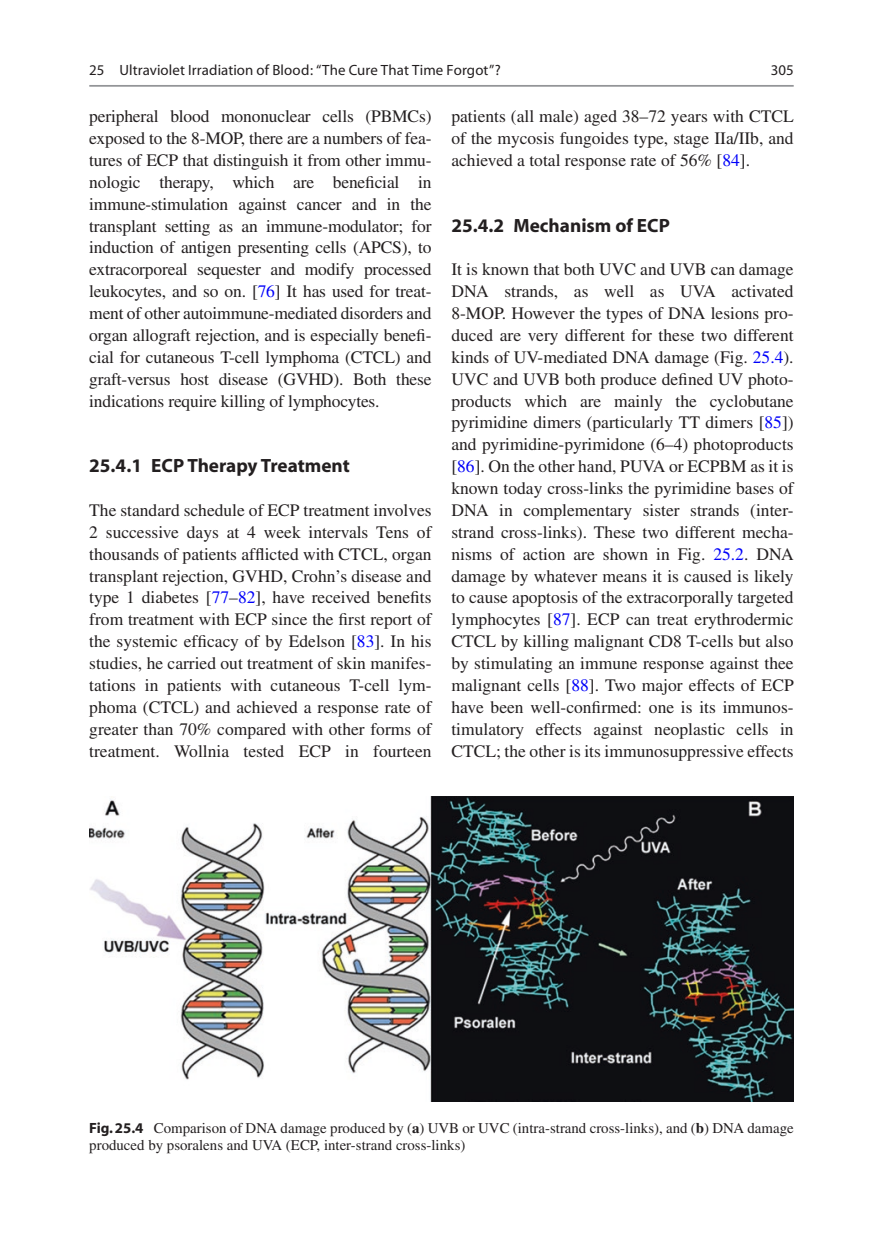
<style>
.page{position:relative;width:883px;height:1260px;background:#fff}
.page>*{position:absolute;margin:0;border:0;box-sizing:border-box;transform-origin:0 0}
.t1{font:700 19.25px "Pydcwr Hrtnlc Myriad";color:#231f20}
.t2{font:17.5px/21.9px "Ybxnyb Sjrbdf Times";color:#231f20;text-align:justify}
.t3{font:14.88px/17.5px "Ybxnyb Sjrbdf Times";color:#231f20}
.t4{font:14.88px "Chkprd Vqrxly Myriad";letter-spacing:.005em;color:#231f20}
.t5{font:14.88px "Msblqs Nwbhmb Myriad";color:#231f20}
.s1{color:#0000fa}
.s2{font-family:"Pydcwr Hrtnlc Myriad";font-weight:700}
.s3{font-family:"Vkxqlj Khfkdt Times";font-weight:700}
</style>
<div class="page">
<img style="left:89px;top:797px;width:705px;height:305px">
<hr style="left:89px;top:85px;width:705px;height:2px;background:#939598">
<p class="t4" style="left:89px;top:63px;width:413px">25 Ultraviolet Irradiation of Blood: “The Cure That Time Forgot”?</p>
<p class="t5" style="left:771px;top:63px;width:24px">305</p>
<p class="t2" style="left:89px;top:105px;width:344px">peripheral blood mononuclear cells (PBMCs) exposed to the 8-MOP, there are a numbers of fea&shy;tures of ECP that distinguish it from other immu&shy;nologic therapy, which are beneficial in immune-stimulation against cancer and in the transplant setting as an immune-modulator; for induction of antigen presenting cells (APCS), to extracorporeal sequester and modify processed leukocytes, and so on. [<span class="s1">76</span>] It has used for treat&shy;ment of other autoimmune-mediated disorders and organ allograft rejection, and is especially benefi&shy;cial for cutaneous T-cell lymphoma (CTCL) and graft-versus host disease (GVHD). Both these indications require killing of lymphocytes.</p>
<p class="t1" style="left:89px;top:456px;width:262px">25.4.1 ECP Therapy Treatment</p>
<p class="t2" style="left:89px;top:499px;width:344px">The standard schedule of ECP treatment involves 2 successive days at 4 week intervals Tens of thousands of patients afflicted with CTCL, organ transplant rejection, GVHD, Crohn’s disease and type 1 diabetes [<span class="s1">77</span>–<span class="s1">82</span>], have received benefits from treatment with ECP since the first report of the systemic efficacy of by Edelson [<span class="s1">83</span>]. In his studies, he carried out treatment of skin manifes&shy;tations in patients with cutaneous T-cell lym&shy;phoma (CTCL) and achieved a response rate of greater than 70% compared with other forms of treatment. Wollnia tested ECP in fourteen</p>
<p class="t2" style="left:451px;top:105px;width:344px">patients (all male) aged 38–72 years with CTCL of the mycosis fungoides type, stage IIa/IIb, and achieved a total response rate of 56% [<span class="s1">84</span>].</p>
<p class="t1" style="left:451px;top:215px;width:220px">25.4.2 Mechanism of ECP</p>
<p class="t2" style="left:451px;top:258px;width:344px">It is known that both UVC and UVB can damage DNA strands, as well as UVA activated 8-MOP. However the types of DNA lesions pro&shy;duced are very different for these two different kinds of UV-mediated DNA damage (Fig. <span class="s1">25.4</span>).<br>UVC and UVB both produce defined UV photo&shy;products which are mainly the cyclobutane pyrimidine dimers (particularly TT dimers [<span class="s1">85</span>]) and pyrimidine-pyrimidone (6–4) photoproducts [<span class="s1">86</span>]. On the other hand, PUVA or ECPBM as it is known today cross-links the pyrimidine bases of DNA in complementary sister strands (inter&shy;strand cross-links). These two different mecha&shy;nisms of action are shown in Fig. <span class="s1">25.2</span>. DNA damage by whatever means it is caused is likely to cause apoptosis of the extracorporally targeted lymphocytes [<span class="s1">87</span>]. ECP can treat erythrodermic CTCL by killing malignant CD8 T-cells but also by stimulating an immune response against thee malignant cells [<span class="s1">88</span>]. Two major effects of ECP have been well-confirmed: one is its immunos&shy;timulatory effects against neoplastic cells in CTCL; the other is its immunosuppressive effects</p>
<p class="t3" style="left:89px;top:1119px;width:706px"><span class="s2">Fig. 25.4</span> Comparison of DNA damage produced by (<span class="s3">a</span>) UVB or UVC (intra-strand cross-links), and (<span class="s3">b</span>) DNA damage produced by psoralens and UVA (ECP, inter-strand cross-links)</p>
</div>
